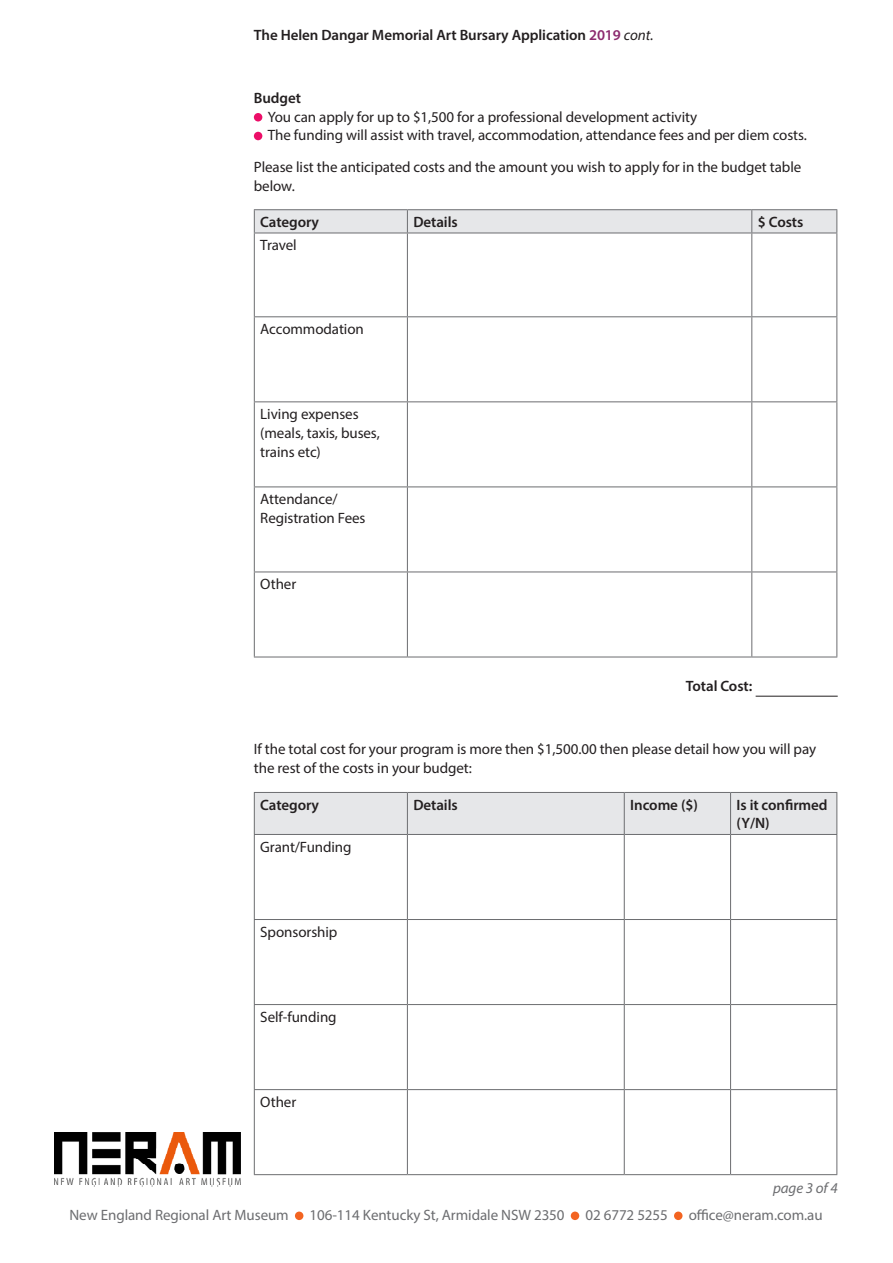
<style>
.page{position:relative;width:893px;height:1263px;background:#fff}
.page>*{position:absolute;margin:0;border:0;box-sizing:border-box;transform-origin:0 0}
.t1{font:15px/18.8px "Myriad Pro";letter-spacing:-.005em;color:#231f20}
.t2{font:600 15px/18.8px "Myriad Pro";letter-spacing:-.005em;color:#231f20}
.t3{font:15px "Myriad Pro";letter-spacing:-.005em;color:#6c6d70}
.t4{font:italic 15px "Myriad Pro";letter-spacing:-.005em;color:#6c6d70}
.s1{color:#8c2b6f}
.s2{font-weight:400;font-style:italic}
.s3{font-weight:600}
</style>
<div class="page">
<hr style="left:756px;top:696px;width:82px;height:1px;background:#231f20">
<div style="left:254px;top:113px;width:8px;height:9px;background:#ec0e68;border-radius:50%"></div>
<div style="left:254px;top:132px;width:8px;height:8px;background:#ec0e68;border-radius:50%"></div>
<hr style="left:254px;top:209px;width:153px;height:1px;background:#6c6d70">
<hr style="left:407px;top:209px;width:345px;height:1px;background:#6c6d70">
<hr style="left:752px;top:209px;width:85px;height:1px;background:#6c6d70">
<svg style="left:254px;top:210px;width:583px;height:23px;background:#e1e2e4"></svg>
<hr style="left:254px;top:233px;width:153px;height:1px;background:#6c6d70">
<hr style="left:254px;top:233px;width:1px;height:83px;background:#6c6d70">
<hr style="left:407px;top:233px;width:345px;height:1px;background:#6c6d70">
<hr style="left:407px;top:233px;width:1px;height:83px;background:#6c6d70">
<hr style="left:752px;top:233px;width:85px;height:1px;background:#6c6d70">
<hr style="left:751px;top:233px;width:1px;height:83px;background:#6c6d70">
<hr style="left:836px;top:233px;width:1px;height:83px;background:#6c6d70">
<hr style="left:254px;top:316px;width:153px;height:1px;background:#6c6d70">
<hr style="left:254px;top:317px;width:1px;height:84px;background:#6c6d70">
<hr style="left:407px;top:316px;width:345px;height:1px;background:#6c6d70">
<hr style="left:407px;top:317px;width:1px;height:84px;background:#6c6d70">
<hr style="left:752px;top:316px;width:85px;height:1px;background:#6c6d70">
<hr style="left:751px;top:317px;width:1px;height:84px;background:#6c6d70">
<hr style="left:836px;top:317px;width:1px;height:84px;background:#6c6d70">
<hr style="left:254px;top:401px;width:153px;height:1px;background:#6c6d70">
<hr style="left:254px;top:402px;width:1px;height:84px;background:#6c6d70">
<hr style="left:407px;top:401px;width:345px;height:1px;background:#6c6d70">
<hr style="left:407px;top:402px;width:1px;height:84px;background:#6c6d70">
<hr style="left:752px;top:401px;width:85px;height:1px;background:#6c6d70">
<hr style="left:751px;top:402px;width:1px;height:84px;background:#6c6d70">
<hr style="left:836px;top:402px;width:1px;height:84px;background:#6c6d70">
<hr style="left:254px;top:486px;width:153px;height:1px;background:#6c6d70">
<hr style="left:254px;top:487px;width:1px;height:84px;background:#6c6d70">
<hr style="left:407px;top:486px;width:345px;height:1px;background:#6c6d70">
<hr style="left:407px;top:487px;width:1px;height:84px;background:#6c6d70">
<hr style="left:752px;top:486px;width:85px;height:1px;background:#6c6d70">
<hr style="left:751px;top:487px;width:1px;height:84px;background:#6c6d70">
<hr style="left:836px;top:487px;width:1px;height:84px;background:#6c6d70">
<hr style="left:254px;top:571px;width:153px;height:1px;background:#6c6d70">
<hr style="left:254px;top:572px;width:1px;height:84px;background:#6c6d70">
<hr style="left:407px;top:571px;width:345px;height:1px;background:#6c6d70">
<hr style="left:407px;top:572px;width:1px;height:84px;background:#6c6d70">
<hr style="left:752px;top:571px;width:85px;height:1px;background:#6c6d70">
<hr style="left:751px;top:572px;width:1px;height:84px;background:#6c6d70">
<hr style="left:836px;top:572px;width:1px;height:84px;background:#6c6d70">
<hr style="left:254px;top:656px;width:153px;height:1px;background:#6c6d70">
<hr style="left:407px;top:656px;width:345px;height:1px;background:#6c6d70">
<hr style="left:752px;top:656px;width:85px;height:1px;background:#6c6d70">
<div style="left:255px;top:793px;width:581px;height:41px;background:#e6e7e9"></div>
<hr style="left:254px;top:792px;width:153px;height:1px;background:#6c6d70">
<hr style="left:254px;top:793px;width:1px;height:41px;background:#6c6d70">
<hr style="left:407px;top:792px;width:217px;height:1px;background:#6c6d70">
<hr style="left:407px;top:793px;width:1px;height:41px;background:#6c6d70">
<hr style="left:624px;top:792px;width:107px;height:1px;background:#6c6d70">
<hr style="left:624px;top:793px;width:1px;height:41px;background:#6c6d70">
<hr style="left:731px;top:792px;width:106px;height:1px;background:#6c6d70">
<hr style="left:730px;top:793px;width:1px;height:41px;background:#6c6d70">
<hr style="left:836px;top:793px;width:1px;height:41px;background:#6c6d70">
<hr style="left:254px;top:834px;width:153px;height:1px;background:#6c6d70">
<hr style="left:254px;top:835px;width:1px;height:84px;background:#6c6d70">
<hr style="left:407px;top:834px;width:217px;height:1px;background:#6c6d70">
<hr style="left:407px;top:835px;width:1px;height:84px;background:#6c6d70">
<hr style="left:624px;top:834px;width:107px;height:1px;background:#6c6d70">
<hr style="left:624px;top:835px;width:1px;height:84px;background:#6c6d70">
<hr style="left:731px;top:834px;width:106px;height:1px;background:#6c6d70">
<hr style="left:730px;top:835px;width:1px;height:84px;background:#6c6d70">
<hr style="left:836px;top:835px;width:1px;height:84px;background:#6c6d70">
<hr style="left:254px;top:919px;width:153px;height:1px;background:#6c6d70">
<hr style="left:254px;top:920px;width:1px;height:84px;background:#6c6d70">
<hr style="left:407px;top:919px;width:217px;height:1px;background:#6c6d70">
<hr style="left:407px;top:920px;width:1px;height:84px;background:#6c6d70">
<hr style="left:624px;top:919px;width:107px;height:1px;background:#6c6d70">
<hr style="left:624px;top:920px;width:1px;height:84px;background:#6c6d70">
<hr style="left:731px;top:919px;width:106px;height:1px;background:#6c6d70">
<hr style="left:730px;top:920px;width:1px;height:84px;background:#6c6d70">
<hr style="left:836px;top:920px;width:1px;height:84px;background:#6c6d70">
<hr style="left:254px;top:1004px;width:153px;height:1px;background:#6c6d70">
<hr style="left:254px;top:1005px;width:1px;height:84px;background:#6c6d70">
<hr style="left:407px;top:1004px;width:217px;height:1px;background:#6c6d70">
<hr style="left:407px;top:1005px;width:1px;height:84px;background:#6c6d70">
<hr style="left:624px;top:1004px;width:107px;height:1px;background:#6c6d70">
<hr style="left:624px;top:1005px;width:1px;height:84px;background:#6c6d70">
<hr style="left:731px;top:1004px;width:106px;height:1px;background:#6c6d70">
<hr style="left:730px;top:1005px;width:1px;height:84px;background:#6c6d70">
<hr style="left:836px;top:1005px;width:1px;height:84px;background:#6c6d70">
<hr style="left:254px;top:1089px;width:153px;height:1px;background:#6c6d70">
<hr style="left:254px;top:1090px;width:1px;height:84px;background:#6c6d70">
<hr style="left:407px;top:1089px;width:217px;height:1px;background:#6c6d70">
<hr style="left:407px;top:1090px;width:1px;height:84px;background:#6c6d70">
<hr style="left:624px;top:1089px;width:107px;height:1px;background:#6c6d70">
<hr style="left:624px;top:1090px;width:1px;height:84px;background:#6c6d70">
<hr style="left:731px;top:1089px;width:106px;height:1px;background:#6c6d70">
<hr style="left:730px;top:1090px;width:1px;height:84px;background:#6c6d70">
<hr style="left:836px;top:1090px;width:1px;height:84px;background:#6c6d70">
<hr style="left:254px;top:1174px;width:153px;height:1px;background:#6c6d70">
<hr style="left:407px;top:1174px;width:217px;height:1px;background:#6c6d70">
<hr style="left:624px;top:1174px;width:107px;height:1px;background:#6c6d70">
<hr style="left:731px;top:1174px;width:106px;height:1px;background:#6c6d70">
<div style="left:295px;top:1211px;width:8px;height:9px;background:#f36421;border-radius:50%"></div>
<div style="left:571px;top:1211px;width:8px;height:9px;background:#f36421;border-radius:50%"></div>
<div style="left:674px;top:1211px;width:8px;height:9px;background:#f36421;border-radius:50%"></div>
<img style="left:54px;top:1133px;width:187px;height:54px">
<p class="t2" style="left:254px;top:25px;width:401px">The Helen Dangar Memorial Art Bursary Application <span class="s1">2019</span> <span class="s2">cont.</span></p>
<p class="t1" style="left:268px;top:88px;width:541px;text-indent:-14px"><span class="s3">Budget<br></span>You can apply for up to $1,500 for a professional development activity<br>The funding will assist with travel, accommodation, attendance fees and per diem costs.</p>
<p class="t1" style="left:254px;top:157px;width:549px">Please list the anticipated costs and the amount you wish to apply for in the budget table below.</p>
<p class="t2" style="left:260px;top:212px;width:60px">Category</p>
<p class="t2" style="left:413px;top:212px;width:46px">Details</p>
<p class="t2" style="left:758px;top:212px;width:47px">$ Costs</p>
<p class="t1" style="left:260px;top:236px;width:38px">Travel</p>
<p class="t1" style="left:260px;top:319px;width:105px">Accommodation</p>
<p class="t1" style="left:260px;top:404px;width:121px">Living expenses (meals, taxis, buses, trains etc)</p>
<p class="t1" style="left:260px;top:489px;width:107px">Attendance/<br>Registration Fees</p>
<p class="t1" style="left:260px;top:575px;width:37px">Other</p>
<p class="t2" style="left:686px;top:677px;width:68px">Total Cost:</p>
<p class="t1" style="left:254px;top:740px;width:564px">If the total cost for your program is more then $1,500.00 then please detail how you will pay the rest of the costs in your budget:</p>
<p class="t2" style="left:260px;top:795px;width:60px">Category</p>
<p class="t2" style="left:413px;top:795px;width:46px">Details</p>
<p class="t2" style="left:630px;top:795px;width:69px">Income ($)</p>
<p class="t2" style="left:737px;top:795px;width:93px">Is it confirmed (Y/N)</p>
<p class="t1" style="left:260px;top:837px;width:93px">Grant/Funding</p>
<p class="t1" style="left:260px;top:922px;width:79px">Sponsorship</p>
<p class="t1" style="left:260px;top:1007px;width:78px">Self-funding</p>
<p class="t1" style="left:260px;top:1092px;width:37px">Other</p>
<p class="t4" style="left:773px;top:1179px;width:66px">page 3 of 4</p>
<p class="t3" style="left:70px;top:1206px;width:221px">New England Regional Art Museum</p>
<p class="t3" style="left:310px;top:1206px;width:257px">106-114 Kentucky St, Armidale NSW 2350</p>
<p class="t3" style="left:585px;top:1206px;width:84px">02 6772 5255</p>
<p class="t3" style="left:689px;top:1206px;width:135px">office@neram.com.au</p>
</div>
